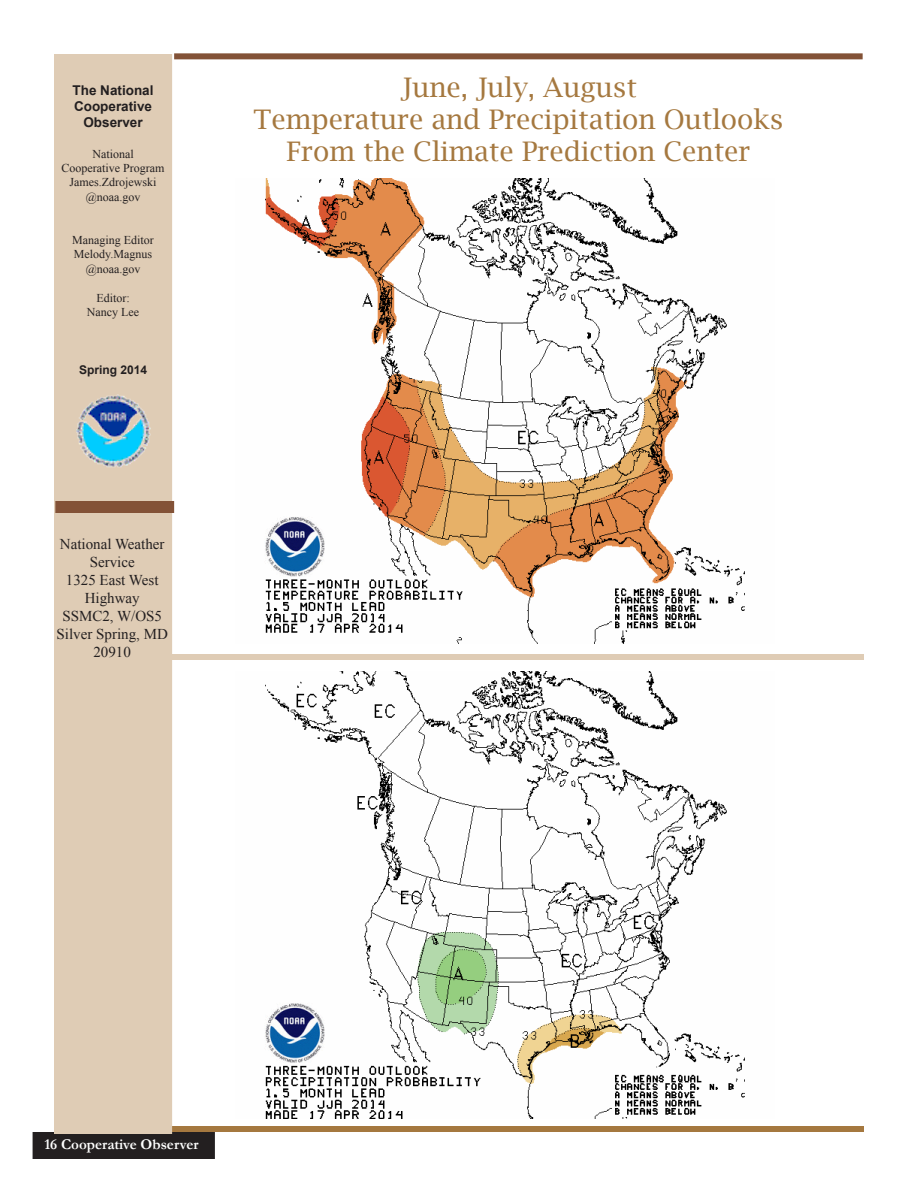
<style>
.page{position:relative;width:918px;height:1188px;background:#fff}
.page>*{position:absolute;margin:0;border:0;box-sizing:border-box;transform-origin:0 0}
.Headline{font:27px/32.4px "Lucida Bright";color:#a5783f;text-align:center}
.t1{font:15px/18px "Times New Roman";color:#231f20;text-align:center}
.t2{font:700 15px "Garamond";color:#fff}
.t3{font:700 13.5px/16.2px "Arial";color:#231f20;text-align:center}
.credits{font:12px/14.4px "Times New Roman";color:#231f20;text-align:center}
.t4{font:700 12px "Arial";color:#231f20}
</style>
<div class="page">
<div style="left:33px;top:1133px;width:181px;height:25px;background:#231f20"></div>
<div style="left:33px;top:1132px;width:182px;height:27px;border:2px solid #231f20"></div>
<div style="left:54px;top:1126px;width:810px;height:6px;background:#a5783f"></div>
<div style="left:54px;top:654px;width:810px;height:6px;background:#dfccb5"></div>
<div style="left:54px;top:54px;width:118px;height:1080px;background:#dfccb5"></div>
<div style="left:55px;top:501px;width:119px;height:12px;background:#835237"></div>
<img style="left:77px;top:394px;width:74px;height:73px">
<div style="left:174px;top:53px;width:689px;height:6px;background:#835237"></div>
<img style="left:265px;top:672px;width:480px;height:447px">
<img style="left:265px;top:179px;width:480px;height:465px">
<p class="t3" style="left:73px;top:82px;width:83px">The National<br>Cooperative<br>Observer</p>
<p class="credits" style="left:62px;top:146px;width:104px">National<br>Cooperative Program</p>
<p class="credits" style="left:70px;top:175px;width:88px">James.Zdrojewski</p>
<p class="credits" style="left:86px;top:189px;width:56px">@noaa.gov</p>
<p class="credits" style="left:72px;top:233px;width:83px">Managing Editor</p>
<p class="credits" style="left:74px;top:247px;width:80px">Melody.Magnus</p>
<p class="credits" style="left:86px;top:261px;width:56px">@noaa.gov</p>
<p class="credits" style="left:96px;top:290px;width:35px">Editor:</p>
<p class="credits" style="left:87px;top:305px;width:54px">Nancy Lee</p>
<p class="t4" style="left:79px;top:361px;width:70px">Spring 2014</p>
<p class="t1" style="left:57px;top:534px;width:113px">National Weather<br>Service<br>1325 East West<br>Highway<br>SSMC2, W/OS5<br>Silver Spring, MD<br>20910</p>
<p class="Headline" style="left:254px;top:71px;width:531px">June, July, August<br>Temperature and Precipitation Outlooks<br>From the Climate Prediction Center</p>
<p class="t2" style="left:44px;top:1134px;width:156px">16 Cooperative Observer</p>
</div>
